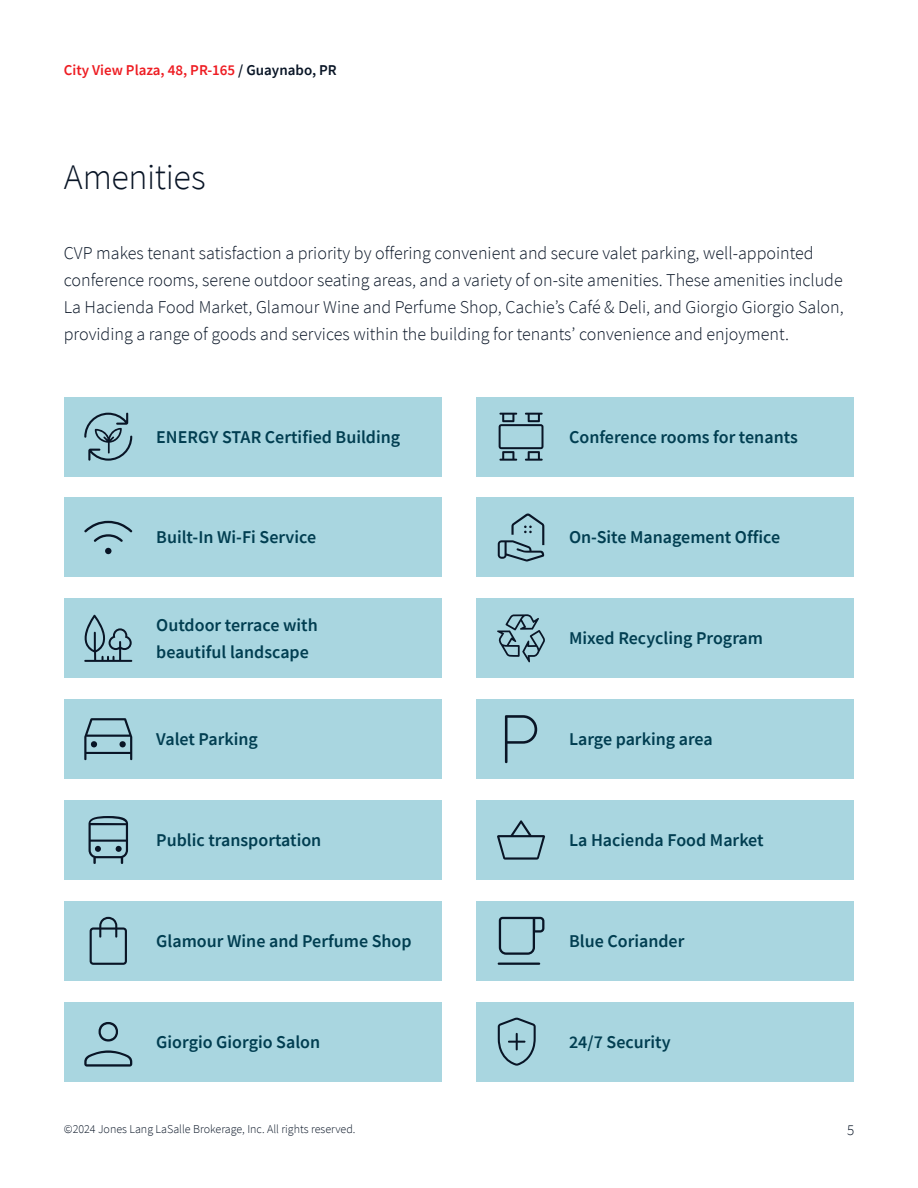
<style>
.page{position:relative;width:918px;height:1188px;background:#fff}
.page>*{position:absolute;margin:0;border:0;box-sizing:border-box;transform-origin:0 0}
.Section_heading_-_24{font:300 36px "Source Sans Pro";letter-spacing:-.01em;color:#091526}
.Body_Text__Can_be_10{font:300 18px/27px "Source Sans Pro";color:#091526}
.X-head{font:600 18px/27px "Source Sans Pro";color:#013e51}
.t1{font:600 15px "Source Sans Pro";color:#ee1d23}
.t2{font:300 15px "Source Sans Pro";color:#091526}
.t3{font:300 12px "Source Sans Pro";color:#091526}
.s1{color:#091526}
</style>
<div class="page">
<div style="left:64px;top:397px;width:377px;height:80px;background:#a9d6e0"></div>
<div style="left:64px;top:498px;width:377px;height:79px;background:#a9d6e0"></div>
<div style="left:64px;top:598px;width:377px;height:80px;background:#a9d6e0"></div>
<div style="left:64px;top:699px;width:377px;height:80px;background:#a9d6e0"></div>
<div style="left:64px;top:800px;width:377px;height:80px;background:#a9d6e0"></div>
<div style="left:64px;top:901px;width:377px;height:80px;background:#a9d6e0"></div>
<div style="left:64px;top:1002px;width:377px;height:80px;background:#a9d6e0"></div>
<div style="left:477px;top:397px;width:377px;height:80px;background:#a9d6e0"></div>
<div style="left:477px;top:498px;width:377px;height:79px;background:#a9d6e0"></div>
<div style="left:477px;top:598px;width:377px;height:80px;background:#a9d6e0"></div>
<div style="left:477px;top:699px;width:377px;height:80px;background:#a9d6e0"></div>
<div style="left:477px;top:800px;width:377px;height:80px;background:#a9d6e0"></div>
<div style="left:477px;top:901px;width:377px;height:80px;background:#a9d6e0"></div>
<div style="left:477px;top:1002px;width:377px;height:80px;background:#a9d6e0"></div>
<svg style="left:105px;top:548px;width:7px;height:6px"></svg>
<svg style="left:84px;top:521px;width:48px;height:21px"></svg>
<svg style="left:498px;top:513px;width:46px;height:49px"></svg>
<svg style="left:497px;top:614px;width:48px;height:48px"></svg>
<svg style="left:505px;top:715px;width:32px;height:48px"></svg>
<svg style="left:499px;top:413px;width:45px;height:48px"></svg>
<svg style="left:497px;top:820px;width:48px;height:40px"></svg>
<svg style="left:498px;top:917px;width:46px;height:48px"></svg>
<svg style="left:90px;top:917px;width:37px;height:48px"></svg>
<svg style="left:84px;top:718px;width:48px;height:42px"></svg>
<svg style="left:84px;top:615px;width:48px;height:47px"></svg>
<svg style="left:89px;top:816px;width:39px;height:48px"></svg>
<svg style="left:99px;top:1022px;width:19px;height:20px"></svg>
<svg style="left:84px;top:1050px;width:48px;height:17px"></svg>
<svg style="left:84px;top:413px;width:48px;height:48px"></svg>
<svg style="left:498px;top:1018px;width:38px;height:48px"></svg>
<p class="t1" style="left:64px;top:60px;width:275px">City View Plaza, 48, PR-165 <span class="s1">/ Guaynabo, PR</span></p>
<p class="Section_heading_-_24" style="left:64px;top:155px;width:143px">Amenities</p>
<p class="Body_Text__Can_be_10" style="left:64px;top:239px;width:782px">CVP makes tenant satisfaction a priority by offering convenient and secure valet parking, well-appointed conference rooms, serene outdoor seating areas, and a variety of on-site amenities. These amenities include La Hacienda Food Market, Glamour Wine and Perfume Shop, Cachie’s Café &amp; Deli, and Giorgio Giorgio Salon, providing a range of goods and services within the building for tenants’ convenience and enjoyment.</p>
<p class="X-head" style="left:156px;top:423px;width:245px">ENERGY STAR Certified Building</p>
<p class="X-head" style="left:569px;top:423px;width:230px">Conference rooms for tenants</p>
<p class="X-head" style="left:156px;top:524px;width:161px">Built-In Wi-Fi Service</p>
<p class="X-head" style="left:569px;top:524px;width:213px">On-Site Management Office</p>
<p class="X-head" style="left:156px;top:611px;width:163px">Outdoor terrace with beautiful landscape</p>
<p class="X-head" style="left:569px;top:625px;width:195px">Mixed Recycling Program</p>
<p class="X-head" style="left:156px;top:725px;width:103px">Valet Parking</p>
<p class="X-head" style="left:569px;top:725px;width:145px">Large parking area</p>
<p class="X-head" style="left:156px;top:826px;width:167px">Public transportation</p>
<p class="X-head" style="left:569px;top:826px;width:196px">La Hacienda Food Market</p>
<p class="X-head" style="left:156px;top:927px;width:257px">Glamour Wine and Perfume Shop</p>
<p class="X-head" style="left:569px;top:927px;width:117px">Blue Coriander</p>
<p class="X-head" style="left:156px;top:1028px;width:165px">Giorgio Giorgio Salon</p>
<p class="X-head" style="left:569px;top:1028px;width:103px">24/7 Security</p>
<p class="t3" style="left:64px;top:1122px;width:293px">©2024 Jones Lang LaSalle Brokerage, Inc. All rights reserved.</p>
<p class="t2" style="left:847px;top:1121px;width:9px">5</p>
</div>
